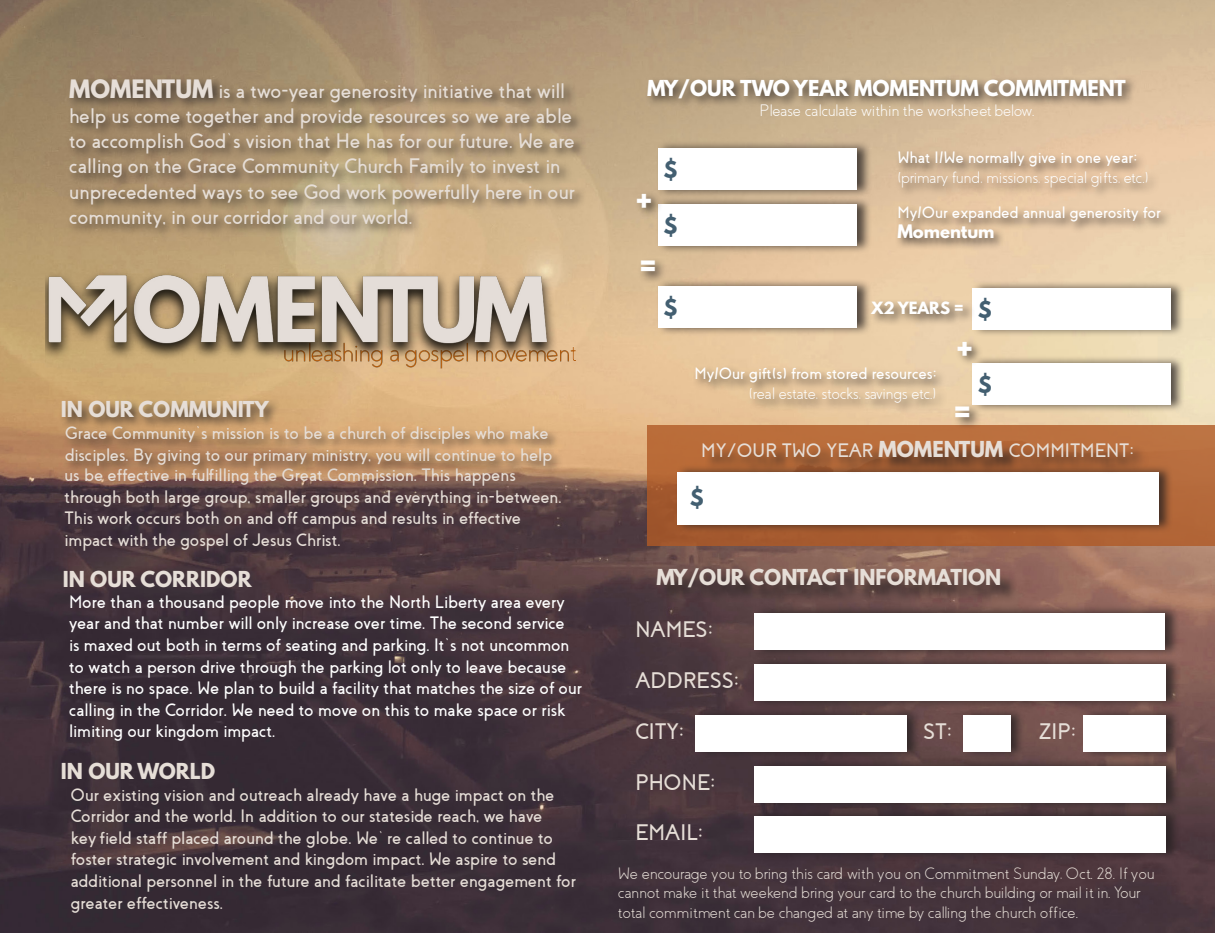
<style>
.page{position:relative;width:1215px;height:945px;background:#fff}
.page>*{position:absolute;margin:0;border:0;box-sizing:border-box;transform-origin:0 0}
.t1{font:700 27px "League Spartan";color:#fff}
.t2{font:700 22.5px "Coves";color:#e6ded7}
.t3{font:700 21px/25.2px "Coves";color:#e6ded7}
.t4{font:700 21px "League Spartan";color:#435f71}
.t5{font:700 19.5px "League Spartan";color:#e6ded7}
.t6{font:700 19.5px "Coves";color:#e6ded7}
.t7{font:700 19.5px "League Spartan";color:#fff}
.t8{font:700 18px/21.6px "Coves";color:#e6ded7}
.t9{font:700 18px/21.6px "Coves";color:#fff}
.t10{font:300 16.5px/19.8px "Coves";letter-spacing:.02em;color:#e6ded7}
.t11{font:300 16.5px "Coves";color:#fff}
.t12{font:700 16.5px/19.8px "Coves";color:#fff}
.t13{font:700 15px "League Spartan";color:#fff}
.s1{font-family:"League Spartan";font-size:22.5px}
.s2{font-family:"League Spartan"}
.s3{font-style:italic}
</style>
<div class="page">
<img style="left:0;top:0;width:1215px;height:932px">
<div style="left:657px;top:140px;width:215px;height:58px;background:#231f20;opacity:.75"></div>
<div style="left:658px;top:148px;width:199px;height:42px;background:#fff"></div>
<div style="left:657px;top:196px;width:215px;height:58px;background:#231f20;opacity:.75"></div>
<div style="left:658px;top:205px;width:199px;height:41px;background:#fff"></div>
<div style="left:634px;top:190px;width:29px;height:29px;background:#231f20;opacity:.75"></div>
<div style="left:638px;top:257px;width:30px;height:27px;background:#231f20;opacity:.75"></div>
<div style="left:657px;top:278px;width:215px;height:58px;background:#231f20;opacity:.75"></div>
<div style="left:658px;top:287px;width:199px;height:41px;background:#fff"></div>
<div style="left:645px;top:76px;width:493px;height:35px;background:#231f20;opacity:.75"></div>
<div style="left:971px;top:280px;width:215px;height:58px;background:#231f20;opacity:.75"></div>
<div style="left:972px;top:288px;width:199px;height:41px;background:#fff"></div>
<div style="left:895px;top:149px;width:265px;height:50px;background:#231f20;opacity:.75"></div>
<div style="left:895px;top:204px;width:278px;height:47px;background:#231f20;opacity:.75"></div>
<div style="left:869px;top:298px;width:106px;height:29px;background:#231f20;opacity:.75"></div>
<div style="left:971px;top:355px;width:215px;height:58px;background:#231f20;opacity:.75"></div>
<div style="left:972px;top:363px;width:199px;height:41px;background:#fff"></div>
<div style="left:955px;top:338px;width:29px;height:29px;background:#231f20;opacity:.75"></div>
<div style="left:692px;top:365px;width:256px;height:50px;background:#231f20;opacity:.75"></div>
<div style="left:647px;top:425px;width:568px;height:120px;background:linear-gradient(to bottom,#be7340,#a65b30)"></div>
<div style="left:675px;top:464px;width:499px;height:69px;background:#231f20;opacity:.75"></div>
<div style="left:677px;top:472px;width:482px;height:53px;background:#fff"></div>
<div style="left:705px;top:442px;width:445px;height:33px;background:#231f20;opacity:.75"></div>
<div style="left:659px;top:571px;width:359px;height:34px;background:#231f20;opacity:.75"></div>
<div style="left:753px;top:605px;width:427px;height:53px;background:#231f20;opacity:.75"></div>
<div style="left:754px;top:613px;width:411px;height:37px;background:#fff"></div>
<div style="left:753px;top:656px;width:428px;height:53px;background:#231f20;opacity:.75"></div>
<div style="left:754px;top:664px;width:412px;height:37px;background:#fff"></div>
<div style="left:694px;top:707px;width:228px;height:53px;background:#231f20;opacity:.75"></div>
<div style="left:695px;top:715px;width:211px;height:37px;background:#fff"></div>
<div style="left:962px;top:707px;width:64px;height:53px;background:#231f20;opacity:.75"></div>
<div style="left:963px;top:715px;width:47px;height:37px;background:#fff"></div>
<div style="left:1082px;top:707px;width:99px;height:53px;background:#231f20;opacity:.75"></div>
<div style="left:1084px;top:715px;width:82px;height:37px;background:#fff"></div>
<div style="left:753px;top:758px;width:428px;height:54px;background:#231f20;opacity:.75"></div>
<div style="left:754px;top:766px;width:412px;height:37px;background:#fff"></div>
<div style="left:753px;top:808px;width:428px;height:53px;background:#231f20;opacity:.75"></div>
<div style="left:754px;top:816px;width:412px;height:37px;background:#fff"></div>
<div style="left:67px;top:76px;width:520px;height:164px;background:#231f20;opacity:.75"></div>
<img style="left:46px;top:266px;width:529px;height:105px">
<div style="left:952px;top:403px;width:30px;height:27px;background:#231f20;opacity:.75"></div>
<div style="left:59px;top:398px;width:222px;height:32px;background:#231f20;opacity:.75"></div>
<div style="left:63px;top:424px;width:501px;height:54px;background:#231f20;opacity:.75"></div>
<p class="t3" style="left:69px;top:78px;width:507px"><span class="s1">MOMENTUM</span> is a two-year generosity initiative that will help us come together and provide resources so we are able to accomplish God’s vision that He has for our future. We are calling on the Grace Community Church Family to invest in unprecedented ways to see God work powerfully here in our community, in our corridor and our world.</p>
<p class="t5" style="left:61px;top:394px;width:210px">IN OUR COMMUNITY</p>
<p class="t8" style="left:65px;top:423px;width:489px">Grace Community’s mission is to be a church of disciples who make disciples. By giving to our primary ministry, you will continue to help</p>
<p class="t8" style="left:209px;top:465px;width:11px">fi</p>
<p class="t8" style="left:64px;top:465px;width:499px">us be effective in ful lling the Great Commission. This happens through both large group, smaller groups and everything in-between.<br>This work occurs both on and off campus and results in effective</p>
<p class="t8" style="left:64px;top:529px;width:277px">impact with the gospel of Jesus Christ.</p>
<p class="t5" style="left:63px;top:564px;width:190px">IN OUR CORRIDOR</p>
<p class="t9" style="left:69px;top:591px;width:515px">More than a thousand people move into the North Liberty area every year and that number will only increase over time. The second service<br>is maxed out both in terms of seating and parking. It’s not uncommon to watch a person drive through the parking lot only to leave because there is no space. We plan to build a facility that matches the size of our calling in the Corridor. We need to move on this to make space or risk limiting our kingdom impact.</p>
<p class="t5" style="left:61px;top:756px;width:156px">IN OUR WORLD</p>
<p class="t8" style="left:71px;top:784px;width:507px">Our existing vision and outreach already have a huge impact on the Corridor and the world. In addition to our stateside reach, we have<br>key ield staff placed around the globe. We’re called to continue to foster strategic involvement and kingdom impact. We aspire to send additional personnel in the future and facilitate better engagement for greater effectiveness.</p>
<p class="t8" style="left:100px;top:828px;width:7px">f</p>
<p class="t7" style="left:647px;top:72px;width:480px">MY/OUR TWO YEAR MOMENTUM COMMITMENT</p>
<p class="t11" style="left:760px;top:100px;width:276px">Please calculate within the worksheet below.</p>
<p class="t1" style="left:635px;top:179px;width:19px">+</p>
<p class="t4" style="left:663px;top:153px;width:16px">$</p>
<p class="t4" style="left:663px;top:209px;width:16px">$</p>
<p class="t1" style="left:640px;top:245px;width:19px">=</p>
<p class="t4" style="left:663px;top:292px;width:16px">$</p>
<p class="t12" style="left:897px;top:148px;width:241px">What I/We normally give in one year:</p>
<p class="t11" style="left:897px;top:168px;width:253px">(primary fund, missions, special gifts, etc.)</p>
<p class="t12" style="left:897px;top:203px;width:265px">My/Our expanded annual generosity for<br><span class="s2">Momentum</span></p>
<p class="t13" style="left:872px;top:296px;width:94px">X2 YEARS =</p>
<p class="t4" style="left:978px;top:293px;width:16px">$</p>
<p class="t12" style="left:694px;top:364px;width:244px">My/Our gift(s) from stored resources:</p>
<p class="t11" style="left:749px;top:384px;width:189px">(real estate, stocks, savings etc.)</p>
<p class="t1" style="left:956px;top:328px;width:19px">+</p>
<p class="t1" style="left:954px;top:391px;width:19px">=</p>
<p class="t4" style="left:978px;top:368px;width:16px">$</p>
<p class="t6" style="left:701px;top:439px;width:434px">MY<span class="s3">/</span>OUR TWO YEAR <span class="s2">MOMENTUM</span> COMMITMENT:</p>
<p class="t4" style="left:690px;top:481px;width:16px">$</p>
<p class="t5" style="left:656px;top:562px;width:347px">MY/OUR CONTACT INFORMATION</p>
<p class="t2" style="left:635px;top:616px;width:79px">NAMES:</p>
<p class="t2" style="left:635px;top:667px;width:105px">ADDRESS:</p>
<p class="t2" style="left:635px;top:718px;width:50px">CITY:</p>
<p class="t2" style="left:923px;top:718px;width:30px">ST:</p>
<p class="t2" style="left:1039px;top:718px;width:38px">ZIP:</p>
<p class="t2" style="left:635px;top:770px;width:81px">PHONE:</p>
<p class="t2" style="left:635px;top:819px;width:69px">EMAIL:</p>
<p class="t10" style="left:618px;top:863px;width:538px">We encourage you to bring this card with you on Commitment Sunday, Oct. 28. If you cannot make it that weekend bring your card to the church building or mail it in. Your total commitment can be changed at any time by calling the church off ce.</p>
<p class="t10" style="left:1059px;top:903px;width:5px">i</p>
</div>
